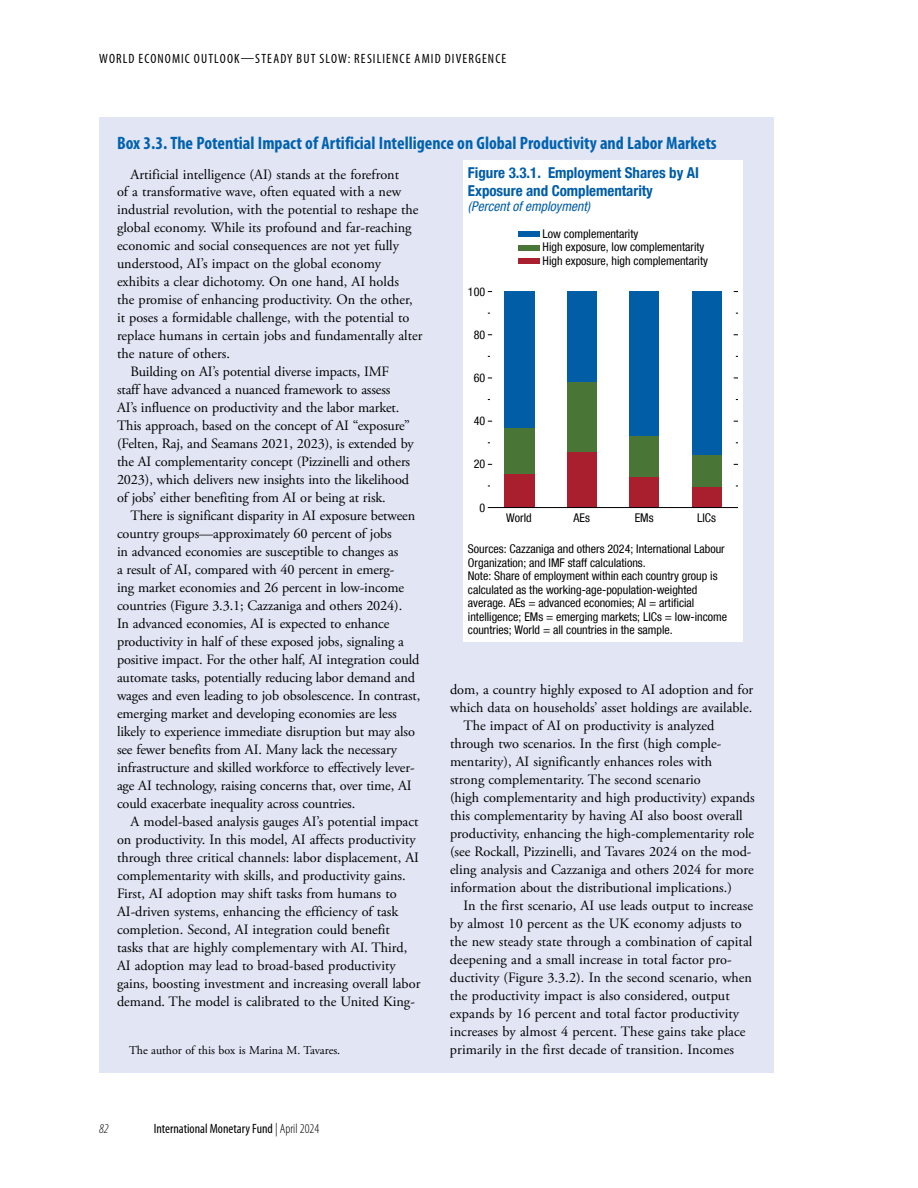
<style>
.page{position:relative;width:918px;height:1188px;background:#fff}
.page>*{position:absolute;margin:0;border:0;box-sizing:border-box;transform-origin:0 0}
.t1{font:700 condensed 18px "Myriad Pro";color:#0062af}
.t2{font:700 condensed 15px/18px "Helvetica Neue LT Com";letter-spacing:-.005em;color:#005da6}
.t3{font:14.25px "Adobe Garamond Pro";color:#000}
.t4{font:condensed 13.5px "Myriad Pro";letter-spacing:.08em;color:#000}
.t5{font:condensed 13.5px "Myriad Pro";color:#000}
.t6{font:italic condensed 13.5px "Helvetica Neue LT Com";color:#005da6}
.t7{font:italic 300 condensed 13.5px "Myriad Pro";color:#000}
.t8{font:condensed 12px/13.5px "Helvetica Neue LT Com";color:#000}
.t9{font:12px "Adobe Garamond Pro";color:#000}
.s1{font-weight:300}
</style>
<div class="page">
<div style="left:99px;top:117px;width:675px;height:955px;background:#e1e5f4"></div>
<div style="left:463px;top:160px;width:280px;height:482px;background:#fff"></div>
<div style="left:692px;top:487px;width:30px;height:21px;background:#aa1f2e"></div>
<div style="left:692px;top:455px;width:30px;height:32px;background:#497637"></div>
<div style="left:692px;top:292px;width:30px;height:163px;background:#005da6"></div>
<div style="left:567px;top:452px;width:30px;height:56px;background:#aa1f2e"></div>
<div style="left:567px;top:382px;width:30px;height:70px;background:#497637"></div>
<div style="left:567px;top:292px;width:30px;height:90px;background:#005da6"></div>
<div style="left:629px;top:477px;width:30px;height:31px;background:#aa1f2e"></div>
<div style="left:629px;top:436px;width:30px;height:41px;background:#497637"></div>
<div style="left:629px;top:292px;width:30px;height:144px;background:#005da6"></div>
<div style="left:504px;top:474px;width:30px;height:34px;background:#aa1f2e"></div>
<div style="left:504px;top:428px;width:30px;height:46px;background:#497637"></div>
<div style="left:504px;top:292px;width:30px;height:136px;background:#005da6"></div>
<hr style="left:488px;top:507px;width:250px;height:1px;background:#000">
<div style="left:518px;top:232px;width:21px;height:5px;background:#005da6"></div>
<div style="left:518px;top:245px;width:21px;height:5px;background:#497637"></div>
<div style="left:518px;top:258px;width:21px;height:6px;background:#aa1f2e"></div>
<p class="t4" style="left:99px;top:51px;width:269px">WORLD ECONOMIC OUTLOOK—STEADY BUT SLOW: RESILIENCE</p>
<p class="t4" style="left:415px;top:51px;width:15px">AMID</p>
<p class="t4" style="left:445px;top:51px;width:45px">DIVERGENCE</p>
<p class="t1" style="left:117px;top:133px;width:601px">Box 3.3. The Potential Impact of Artificial Intelligence on Global Productivity and Labor Markets</p>
<p class="t3" style="left:130px;top:165px;width:270px">Artificial intelligence (AI) stands at the forefront</p>
<p class="t3" style="left:117px;top:183px;width:286px">of a transformative wave, often equated with a new</p>
<p class="t3" style="left:117px;top:201px;width:303px">industrial revolution, with the potential to reshape the</p>
<p class="t3" style="left:117px;top:219px;width:296px">global economy. While its profound and far-reaching</p>
<p class="t3" style="left:117px;top:237px;width:284px">economic and social consequences are not yet fully</p>
<p class="t3" style="left:117px;top:255px;width:266px">understood, AI’s impact on the global economy</p>
<p class="t3" style="left:117px;top:273px;width:283px">exhibits a clear dichotomy. On one hand, AI holds</p>
<p class="t3" style="left:117px;top:291px;width:297px">the promise of enhancing productivity. On the other,</p>
<p class="t3" style="left:117px;top:309px;width:294px">it poses a formidable challenge, with the potential to</p>
<p class="t3" style="left:117px;top:327px;width:307px">replace humans in certain jobs and fundamentally alter</p>
<p class="t3" style="left:117px;top:345px;width:115px">the nature of others.</p>
<p class="t3" style="left:130px;top:363px;width:260px">Building on AI’s potential diverse impacts, IMF</p>
<p class="t3" style="left:117px;top:381px;width:275px">staff have advanced a nuanced framework to assess</p>
<p class="t3" style="left:117px;top:399px;width:284px">AI’s influence on productivity and the labor market.</p>
<p class="t3" style="left:117px;top:417px;width:295px">This approach, based on the concept of AI “exposure”</p>
<p class="t3" style="left:117px;top:435px;width:298px">(Felten, Raj, and Seamans 2021, 2023), is extended by</p>
<p class="t3" style="left:117px;top:453px;width:295px">the AI complementarity concept (Pizzinelli and others</p>
<p class="t3" style="left:117px;top:471px;width:294px">2023), which delivers new insights into the likelihood</p>
<p class="t3" style="left:117px;top:489px;width:270px">of jobs’ either benefiting from AI or being at risk.</p>
<p class="t3" style="left:130px;top:507px;width:286px">There is significant disparity in AI exposure between</p>
<p class="t3" style="left:117px;top:525px;width:276px">country groups—approximately 60 percent of jobs</p>
<p class="t3" style="left:117px;top:543px;width:283px">in advanced economies are susceptible to changes as</p>
<p class="t3" style="left:117px;top:561px;width:279px">a result of AI, compared with 40 percent in emerg-</p>
<p class="t3" style="left:117px;top:579px;width:289px">ing market economies and 26 percent in low-income</p>
<p class="t3" style="left:117px;top:597px;width:287px">countries (Figure 3.3.1; Cazzaniga and others 2024).</p>
<p class="t3" style="left:117px;top:615px;width:274px">In advanced economies, AI is expected to enhance</p>
<p class="t3" style="left:117px;top:633px;width:289px">productivity in half of these exposed jobs, signaling a</p>
<p class="t3" style="left:117px;top:651px;width:304px">positive impact. For the other half, AI integration could</p>
<p class="t3" style="left:117px;top:669px;width:300px">automate tasks, potentially reducing labor demand and</p>
<p class="t3" style="left:117px;top:687px;width:305px">wages and even leading to job obsolescence. In contrast,</p>
<p class="t3" style="left:117px;top:705px;width:281px">emerging market and developing economies are less</p>
<p class="t3" style="left:117px;top:723px;width:299px">likely to experience immediate disruption but may also</p>
<p class="t3" style="left:117px;top:741px;width:282px">see fewer benefits from AI. Many lack the necessary</p>
<p class="t3" style="left:117px;top:759px;width:299px">infrastructure and skilled workforce to effectively lever-</p>
<p class="t3" style="left:117px;top:777px;width:296px">age AI technology, raising concerns that, over time, AI</p>
<p class="t3" style="left:117px;top:795px;width:240px">could exacerbate inequality across countries.</p>
<p class="t3" style="left:130px;top:813px;width:289px">A model-based analysis gauges AI’s potential impact</p>
<p class="t3" style="left:117px;top:831px;width:300px">on productivity. In this model, AI affects productivity</p>
<p class="t3" style="left:117px;top:849px;width:304px">through three critical channels: labor displacement, AI</p>
<p class="t3" style="left:117px;top:867px;width:290px">complementarity with skills, and productivity gains.</p>
<p class="t3" style="left:117px;top:885px;width:281px">First, AI adoption may shift tasks from humans to</p>
<p class="t3" style="left:117px;top:903px;width:283px">AI-driven systems, enhancing the efficiency of task</p>
<p class="t3" style="left:117px;top:921px;width:274px">completion. Second, AI integration could benefit</p>
<p class="t3" style="left:117px;top:939px;width:292px">tasks that are highly complementary with AI. Third,</p>
<p class="t3" style="left:117px;top:957px;width:280px">AI adoption may lead to broad-based productivity</p>
<p class="t3" style="left:117px;top:975px;width:305px">gains, boosting investment and increasing overall labor</p>
<p class="t3" style="left:117px;top:993px;width:299px">demand. The model is calibrated to the United King-</p>
<p class="t9" style="left:129px;top:1043px;width:213px">The author of this box is Marina M. Tavares.</p>
<p class="t7" style="left:99px;top:1122px;width:11px">82</p>
<p class="t5" style="left:154px;top:1122px;width:167px">INTERNATIONAL MONETARY FUND <span class="s1">| April 2024</span></p>
<p class="t2" style="left:468px;top:164px;width:233px">Figure 3.3.1. Employment Shares by AI<br>Exposure and Complementarity</p>
<p class="t6" style="left:468px;top:198px;width:124px">(Percent of employment)</p>
<p class="t8" style="left:468px;top:285px;width:19px">100</p>
<p class="t8" style="left:474px;top:328px;width:13px">80</p>
<p class="t8" style="left:474px;top:371px;width:13px">60</p>
<p class="t8" style="left:474px;top:414px;width:13px">40</p>
<p class="t8" style="left:474px;top:457px;width:13px">20</p>
<p class="t8" style="left:543px;top:227px;width:167px">Low complementarity<br>High exposure, low complementarity<br>High exposure, high complementarity</p>
<p class="t8" style="left:480px;top:500px;width:7px">0</p>
<p class="t8" style="left:506px;top:511px;width:27px">World</p>
<p class="t8" style="left:574px;top:511px;width:18px">AEs</p>
<p class="t8" style="left:635px;top:511px;width:20px">EMs</p>
<p class="t8" style="left:697px;top:511px;width:20px">LICs</p>
<p class="t8" style="left:468px;top:542px;width:261px">Sources: Cazzaniga and others 2024; International Labour Organization; and IMF staff calculations.<br>Note: Share of employment within each country group is calculated as the working-age-population-weighted average. AEs = advanced economies; AI = artificial intelligence; EMs = emerging markets; LICs = low-income countries; World = all countries in the sample.</p>
<p class="t3" style="left:450px;top:681px;width:305px">dom, a country highly exposed to AI adoption and for</p>
<p class="t3" style="left:450px;top:699px;width:304px">which data on households’ asset holdings are available.</p>
<p class="t3" style="left:463px;top:717px;width:252px">The impact of AI on productivity is analyzed</p>
<p class="t3" style="left:450px;top:735px;width:273px">through two scenarios. In the first (high comple-</p>
<p class="t3" style="left:450px;top:753px;width:264px">mentarity), AI significantly enhances roles with</p>
<p class="t3" style="left:450px;top:771px;width:252px">strong complementarity. The second scenario</p>
<p class="t3" style="left:450px;top:789px;width:306px">(high complementarity and high productivity) expands</p>
<p class="t3" style="left:450px;top:807px;width:294px">this complementarity by having AI also boost overall</p>
<p class="t3" style="left:450px;top:825px;width:306px">productivity, enhancing the high-complementarity role</p>
<p class="t3" style="left:450px;top:843px;width:303px">(see Rockall, Pizzinelli, and Tavares 2024 on the mod-</p>
<p class="t3" style="left:450px;top:861px;width:305px">eling analysis and Cazzaniga and others 2024 for more</p>
<p class="t3" style="left:450px;top:879px;width:283px">information about the distributional implications.)</p>
<p class="t3" style="left:463px;top:897px;width:291px">In the first scenario, AI use leads output to increase</p>
<p class="t3" style="left:450px;top:915px;width:293px">by almost 10 percent as the UK economy adjusts to</p>
<p class="t3" style="left:450px;top:933px;width:304px">the new steady state through a combination of capital</p>
<p class="t3" style="left:450px;top:951px;width:283px">deepening and a small increase in total factor pro-</p>
<p class="t3" style="left:450px;top:969px;width:304px">ductivity (Figure 3.3.2). In the second scenario, when</p>
<p class="t3" style="left:450px;top:987px;width:281px">the productivity impact is also considered, output</p>
<p class="t3" style="left:450px;top:1005px;width:291px">expands by 16 percent and total factor productivity</p>
<p class="t3" style="left:450px;top:1023px;width:297px">increases by almost 4 percent. These gains take place</p>
<p class="t3" style="left:450px;top:1041px;width:286px">primarily in the first decade of transition. Incomes</p>
</div>
